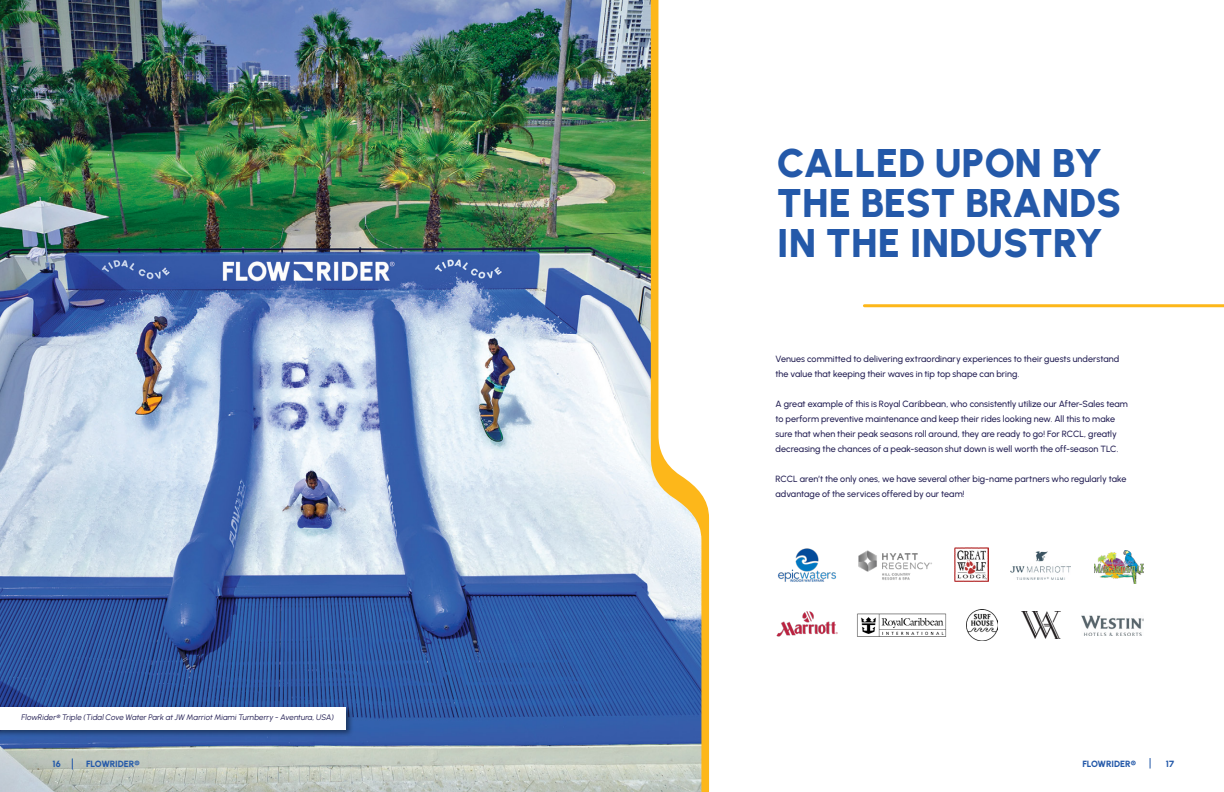
<style>
.page{position:relative;width:1224px;height:792px;background:#fff}
.page>*{position:absolute;margin:0;border:0;box-sizing:border-box;transform-origin:0 0}
.t1{font:900 40px/40px "Urbanist";color:#2459a9}
.t2{font:500 9px/15px "Urbanist";letter-spacing:.01em;color:#201c51}
.t3{font:800 9px "Urbanist";letter-spacing:-.01em;color:#2459a9}
.t4{font:italic 8px "Urbanist";letter-spacing:.005em;color:#201c51}
</style>
<div class="page">
<img style="left:778px;top:548px;width:58px;height:34px">
<img style="left:955px;top:548px;width:34px;height:33px">
<img style="left:858px;top:550px;width:74px;height:30px">
<img style="left:1010px;top:551px;width:61px;height:28px">
<img style="left:1095px;top:550px;width:49px;height:33px">
<img style="left:776px;top:611px;width:61px;height:26px">
<img style="left:967px;top:610px;width:31px;height:31px">
<img style="left:1021px;top:611px;width:40px;height:27px">
<img style="left:1082px;top:615px;width:62px;height:20px">
<img style="left:857px;top:613px;width:89px;height:24px">
<hr style="left:864px;top:304px;width:360px;height:3px;background:#fdb71a">
<img style="left:0;top:0;width:701px;height:792px">
<div style="left:0;top:705px;width:354px;height:33px;background:#000;opacity:.43"></div>
<div style="left:0;top:707px;width:346px;height:23px;background:#fff"></div>
<h1 class="t1" style="left:777px;top:142px;width:346px">CALLED UPON BY<br>THE BEST BRANDS<br>IN THE INDUSTRY</h1>
<p class="t2" style="left:776px;top:351px;width:345px">Venues committed to delivering extraordinary experiences to their guests understand the value that keeping their waves in tip top shape can bring.</p>
<p class="t2" style="left:776px;top:396px;width:354px">A great example of this is Royal Caribbean, who consistently utilize our After-Sales team to perform preventive maintenance and keep their rides looking new. All this to make sure that when their peak seasons roll around, they are ready to go! For RCCL, greatly decreasing the chances of a peak-season shut down is well worth the off-season TLC.</p>
<p class="t2" style="left:776px;top:471px;width:353px">RCCL aren’t the only ones, we have several other big-name partners who regularly take advantage of the services offered by our team!</p>
<p class="t4" style="left:22px;top:712px;width:314px">FlowRider® Triple (Tidal Cove Water Park at JW Marriot Miami Turnberry - Aventura, USA)</p>
<p class="t3" style="left:53px;top:758px;width:10px">16</p>
<p class="t3" style="left:86px;top:758px;width:55px">FLOWRIDER®</p>
<p class="t3" style="left:1082px;top:758px;width:55px">FLOWRIDER®</p>
<p class="t3" style="left:1166px;top:758px;width:10px">17</p>
</div>
